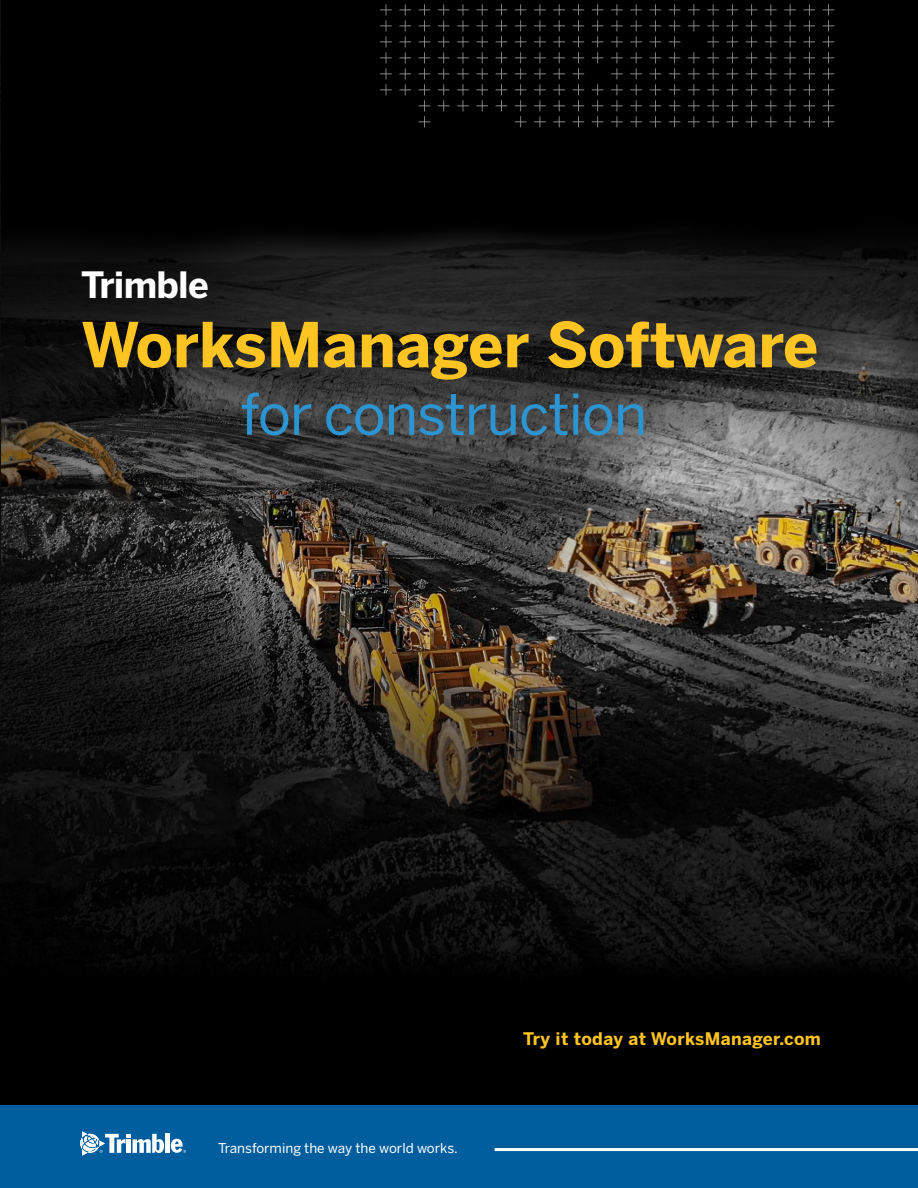
<style>
.page{position:relative;width:918px;height:1188px;background:#fff}
.page>*{position:absolute;margin:0;border:0;box-sizing:border-box;transform-origin:0 0}
.CoverHeading2{font:700 61.5px "Benton Sans";color:#fec422}
.MainHeading{font:57px "Benton Sans";letter-spacing:-.02em;color:#2b94d1}
.MainHeading-2{font:700 36px "Benton Sans";letter-spacing:-.02em;color:#fff}
.CoverHeading2-2{font:700 17.25px "Benton Sans";letter-spacing:.02em;color:#fec422}
.t1{font:13.5px "Benton Sans";color:#fff}
</style>
<div class="page">
<img style="left:0;top:0;width:918px;height:1106px">
<svg style="left:380px;top:4px;width:454px;height:123px;fill:#000"></svg>
<div style="left:0;top:1106px;width:918px;height:82px;background:#005e9e"></div>
<div style="left:165px;top:1134px;width:5px;height:19px;background:#fff"></div>
<svg style="left:80px;top:1131px;width:84px;height:25px"></svg>
<svg style="left:171px;top:1139px;width:15px;height:14px"></svg>
<hr style="left:495px;top:1148px;width:423px;height:3px;background:#fff">
<img style="left:0;top:0;width:1px;height:662px">
<p class="MainHeading-2" style="left:81px;top:263px;width:129px">Trimble</p>
<p class="CoverHeading2" style="left:81px;top:306px;width:739px">WorksManager Software</p>
<p class="MainHeading" style="left:240px;top:380px;width:408px">for construction</p>
<p class="t1" style="left:218px;top:1140px;width:241px">Transforming the way the world works.</p>
<p class="CoverHeading2-2" style="left:523px;top:1028px;width:299px">Try it today at WorksManager.com</p>
</div>
